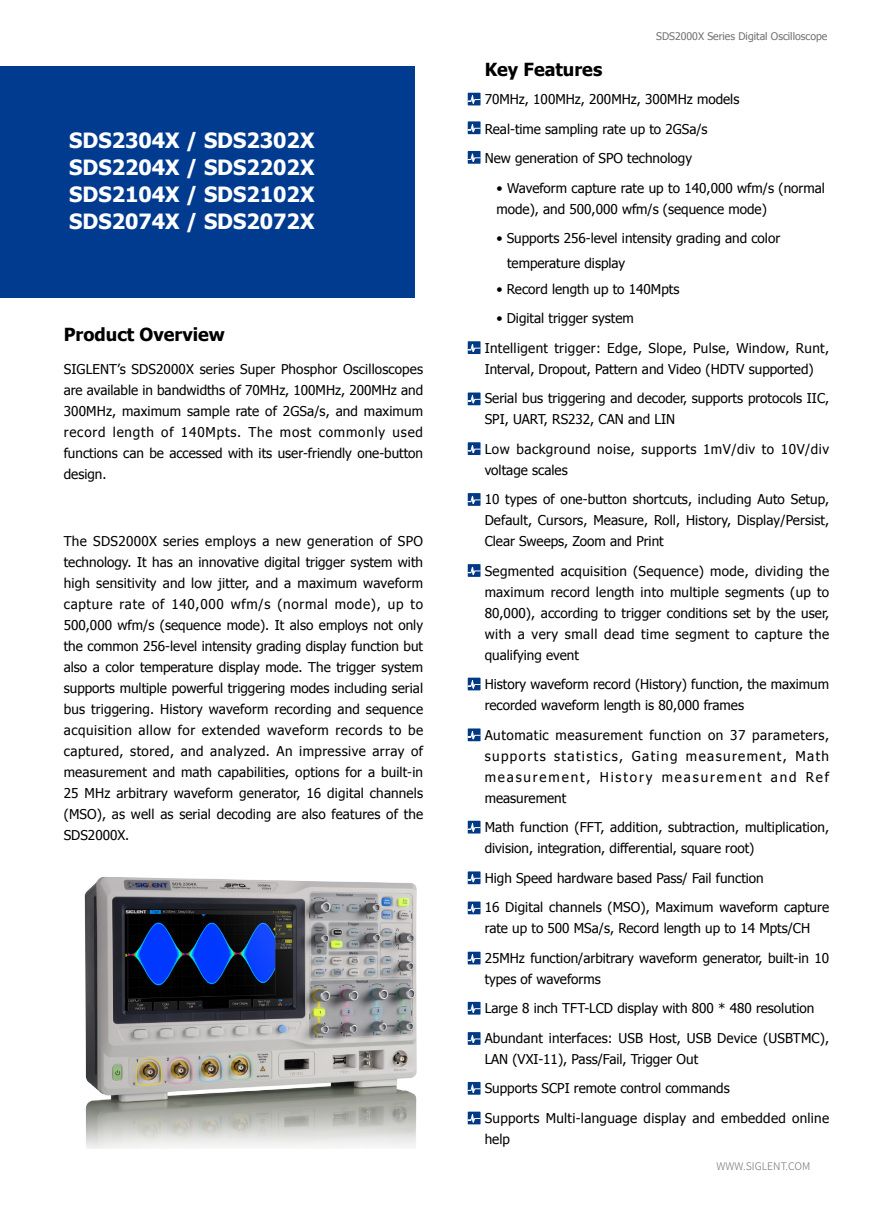
<style>
.page{position:relative;width:893px;height:1212px;background:#fff}
.page>*{position:absolute;margin:0;border:0;box-sizing:border-box;transform-origin:0 0}
.t1{font:700 21px/27px "Tahoma";color:#fff;text-align:justify}
.t2{font:700 18px "Tahoma";color:#000}
.t3{font:13.5px/21px "Tahoma";color:#000}
.t4{font:13.5px/21px "Tahoma";letter-spacing:.035em;color:#000}
.t5{font:10.5px "Tahoma";color:#727171}
.t6{font:300 10.5px "Source Han Sans CN";color:#727171}
</style>
<div class="page">
<div style="left:0;top:66px;width:414px;height:231px;background:#003b90"></div>
<div style="left:468px;top:93px;width:12px;height:12px;background:#003a85"></div>
<svg style="left:468px;top:95px;width:12px;height:9px"></svg>
<div style="left:468px;top:121px;width:12px;height:13px;background:#003a85"></div>
<svg style="left:468px;top:124px;width:12px;height:9px"></svg>
<div style="left:468px;top:151px;width:12px;height:13px;background:#003a85"></div>
<svg style="left:468px;top:153px;width:12px;height:11px"></svg>
<div style="left:468px;top:341px;width:12px;height:13px;background:#003a85"></div>
<svg style="left:468px;top:344px;width:12px;height:9px"></svg>
<div style="left:468px;top:392px;width:12px;height:13px;background:#003a85"></div>
<svg style="left:468px;top:395px;width:12px;height:9px"></svg>
<div style="left:468px;top:442px;width:12px;height:13px;background:#003a85"></div>
<svg style="left:468px;top:445px;width:12px;height:9px"></svg>
<div style="left:468px;top:493px;width:12px;height:13px;background:#003a85"></div>
<svg style="left:468px;top:495px;width:12px;height:11px"></svg>
<div style="left:468px;top:564px;width:12px;height:13px;background:#003a85"></div>
<svg style="left:468px;top:566px;width:12px;height:11px"></svg>
<div style="left:468px;top:728px;width:12px;height:13px;background:#003a85"></div>
<svg style="left:468px;top:731px;width:12px;height:9px"></svg>
<div style="left:468px;top:678px;width:12px;height:12px;background:#003a85"></div>
<svg style="left:468px;top:680px;width:12px;height:9px"></svg>
<img style="left:84px;top:820px;width:397px;height:329px">
<h1 class="t1" style="left:69px;top:126px;width:247px">SDS2304X / SDS2302X SDS2204X / SDS2202X SDS2104X / SDS2102X SDS2074X / SDS2072X</h1>
<h2 class="t2" style="left:64px;top:322px;width:163px">Product Overview</h2>
<p class="t3" style="left:64px;top:358px;width:361px;text-align:justify">SIGLENT’s SDS2000X series Super Phosphor Oscilloscopes are available in bandwidths of 70MHz, 100MHz, 200MHz and 300MHz, maximum sample rate of 2GSa/s, and maximum record length of 140Mpts. The most commonly used functions can be accessed with its user-friendly one-button design.</p>
<p class="t3" style="left:64px;top:530px;width:361px;text-align:justify">The SDS2000X series employs a new generation of SPO technology. It has an innovative digital trigger system with high sensitivity and low jitter, and a maximum waveform capture rate of 140,000 wfm/s (normal mode), up to 500,000 wfm/s (sequence mode). It also employs not only the common 256-level intensity grading display function but also a color temperature display mode. The trigger system supports multiple powerful triggering modes including serial bus triggering. History waveform recording and sequence acquisition allow for extended waveform records to be captured, stored, and analyzed. An impressive array of measurement and math capabilities, options for a built-in 25 MHz arbitrary waveform generator, 16 digital channels (MSO), as well as serial decoding are also features of the SDS2000X.</p>
<p class="t5" style="left:656px;top:29px;width:173px">SDS2000X Series Digital Oscilloscope</p>
<h2 class="t2" style="left:485px;top:56px;width:119px">Key Features</h2>
<p class="t3" style="left:485px;top:84px;width:256px;line-height:29.5px">70MHz, 100MHz, 200MHz, 300MHz models<br>Real-time sampling rate up to 2GSa/s<br>New generation of SPO technology</p>
<p class="t3" style="left:496px;top:177px;width:330px">• Waveform capture rate up to 140,000 wfm/s (normal mode), and 500,000 wfm/s (sequence mode)</p>
<p class="t3" style="left:496px;top:227px;width:285px">• Supports 256-level intensity grading and color</p>
<p class="t3" style="left:496px;top:278px;width:184px">• Record length up to 140Mpts</p>
<p class="t3" style="left:496px;top:307px;width:139px">• Digital trigger system</p>
<p class="t3" style="left:507px;top:252px;width:120px">temperature display</p>
<p class="t3" style="left:485px;top:337px;width:346px">Intelligent trigger: Edge, Slope, Pulse, Window, Runt,<br>Interval, Dropout, Pattern and Video (HDTV supported)</p>
<p class="t3" style="left:485px;top:387px;width:346px">Serial bus triggering and decoder, supports protocols IIC,<br>SPI, UART, RS232, CAN and LIN</p>
<p class="t4" style="left:485px;top:438px;width:346px">Low background noise, supports 1mV/div to 10V/div voltage scales</p>
<p class="t3" style="left:485px;top:488px;width:346px;text-align:justify">10 types of one-button shortcuts, including Auto Setup, Default, Cursors, Measure, Roll, History, Display/Persist, Clear Sweeps, Zoom and Print</p>
<p class="t3" style="left:485px;top:560px;width:346px;text-align:justify">Segmented acquisition (Sequence) mode, dividing the maximum record length into multiple segments (up to 80,000), according to trigger conditions set by the user, with a very small dead time segment to capture the qualifying event</p>
<p class="t3" style="left:485px;top:673px;width:346px">History waveform record (History) function, the maximum recorded waveform length is 80,000 frames</p>
<p class="t3" style="left:485px;top:724px;width:346px;text-align:justify">Automatic measurement function on 37 parameters, supports statistics, Gating measurement, Math measurement, History measurement and Ref measurement</p>
<p class="t3" style="left:485px;top:816px;width:346px">Math function (FFT, addition, subtraction, multiplication, division, integration, differential, square root)</p>
<p class="t3" style="left:485px;top:862px;width:346px;line-height:29.5px">High Speed hardware based Pass/ Fail function<br>16 Digital channels (MSO), Maximum waveform capture</p>
<p class="t3" style="left:485px;top:913px;width:346px;line-height:29.5px">rate up to 500 MSa/s, Record length up to 14 Mpts/CH<br>25MHz function/arbitrary waveform generator, built-in 10</p>
<p class="t3" style="left:485px;top:963px;width:346px;line-height:29.5px">types of waveforms<br>Large 8 inch TFT-LCD display with 800 * 480 resolution<br>Abundant interfaces: USB Host, USB Device (USBTMC),</p>
<p class="t3" style="left:485px;top:1043px;width:346px;line-height:29.5px">LAN (VXI-11), Pass/Fail, Trigger Out<br>Supports SCPI remote control commands<br>Supports Multi-language display and embedded online</p>
<p class="t3" style="left:485px;top:1128px;width:27px">help</p>
<p class="t6" style="left:716px;top:1160px;width:95px">WWW.SIGLENT.COM</p>
</div>
